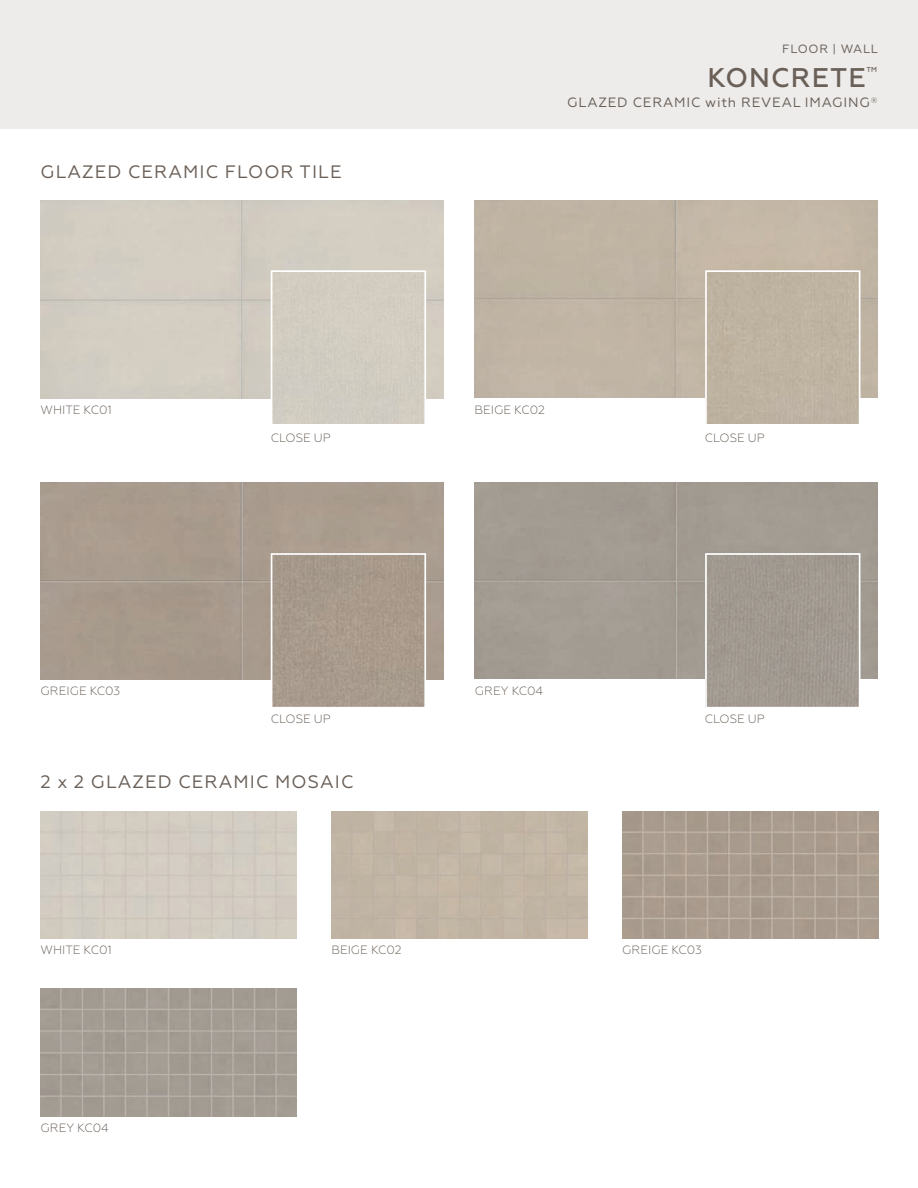
<style>
.page{position:relative;width:918px;height:1188px;background:#fff}
.page>*{position:absolute;margin:0;border:0;box-sizing:border-box;transform-origin:0 0}
.DAL_SS_Header_-_Insi{font:500 27px "Geometria";letter-spacing:.04em;color:#6a6058}
.t1{font:18px "Geometria";letter-spacing:.06em;color:#6a6058}
.DAL_SS_Header_Second{font:13.5px "Geometria";letter-spacing:.06em;color:#6a6058}
.DAL_SS_Swatch_Descri{font:300 12px "Geometria";color:#6a6058}
.DAL_SS_Header_Produc{font:12px "Geometria";letter-spacing:.06em;color:#6a6058}
</style>
<div class="page">
<div style="left:0;top:0;width:918px;height:129px;background:#edeceb"></div>
<div style="left:40px;top:201px;width:403px;height:197px;background:#d4cdc1"></div>
<div style="left:475px;top:201px;width:403px;height:197px;background:#c0b5a5"></div>
<div style="left:40px;top:482px;width:403px;height:197px;background:#a99b8e"></div>
<div style="left:475px;top:482px;width:403px;height:197px;background:#a29b92"></div>
<div style="left:274px;top:273px;width:149px;height:150px;background:#d2ccc1"></div>
<div style="left:271px;top:270px;width:155px;height:156px;border:2px solid #fff"></div>
<div style="left:708px;top:273px;width:149px;height:150px;background:#beb3a1"></div>
<div style="left:705px;top:270px;width:155px;height:156px;border:2px solid #fff"></div>
<div style="left:274px;top:556px;width:149px;height:150px;background:#a89a8c"></div>
<div style="left:271px;top:553px;width:155px;height:156px;border:2px solid #fff"></div>
<div style="left:708px;top:556px;width:149px;height:150px;background:#a19a90"></div>
<div style="left:705px;top:553px;width:155px;height:156px;border:2px solid #fff"></div>
<img style="left:622px;top:811px;width:256px;height:127px">
<img style="left:40px;top:989px;width:256px;height:127px">
<p class="DAL_SS_Header_Produc" style="left:782px;top:42px;width:97px">FLOOR | WALL</p>
<p class="DAL_SS_Header_-_Insi" style="left:708px;top:62px;width:171px">KONCRETE<sup>™</sup></p>
<p class="DAL_SS_Header_Second" style="left:567px;top:95px;width:312px">GLAZED CERAMIC with REVEAL IMAGING<sup>®</sup></p>
<p class="t1" style="left:41px;top:161px;width:303px">GLAZED CERAMIC FLOOR TILE</p>
<p class="DAL_SS_Swatch_Descri" style="left:41px;top:403px;width:73px">WHITE KC01</p>
<p class="DAL_SS_Swatch_Descri" style="left:475px;top:403px;width:72px">BEIGE KC02</p>
<p class="DAL_SS_Swatch_Descri" style="left:271px;top:431px;width:62px">CLOSE UP</p>
<p class="DAL_SS_Swatch_Descri" style="left:705px;top:431px;width:62px">CLOSE UP</p>
<p class="DAL_SS_Swatch_Descri" style="left:41px;top:684px;width:81px">GREIGE KC03</p>
<p class="DAL_SS_Swatch_Descri" style="left:475px;top:684px;width:70px">GREY KC04</p>
<p class="DAL_SS_Swatch_Descri" style="left:271px;top:712px;width:62px">CLOSE UP</p>
<p class="DAL_SS_Swatch_Descri" style="left:705px;top:712px;width:62px">CLOSE UP</p>
<p class="t1" style="left:40px;top:771px;width:314px">2 x 2 GLAZED CERAMIC MOSAIC</p>
<p class="DAL_SS_Swatch_Descri" style="left:41px;top:943px;width:73px">WHITE KC01</p>
<p class="DAL_SS_Swatch_Descri" style="left:41px;top:1121px;width:70px">GREY KC04</p>
<p class="DAL_SS_Swatch_Descri" style="left:331px;top:943px;width:72px">BEIGE KC02</p>
<p class="DAL_SS_Swatch_Descri" style="left:622px;top:943px;width:81px">GREIGE KC03</p>
</div>
